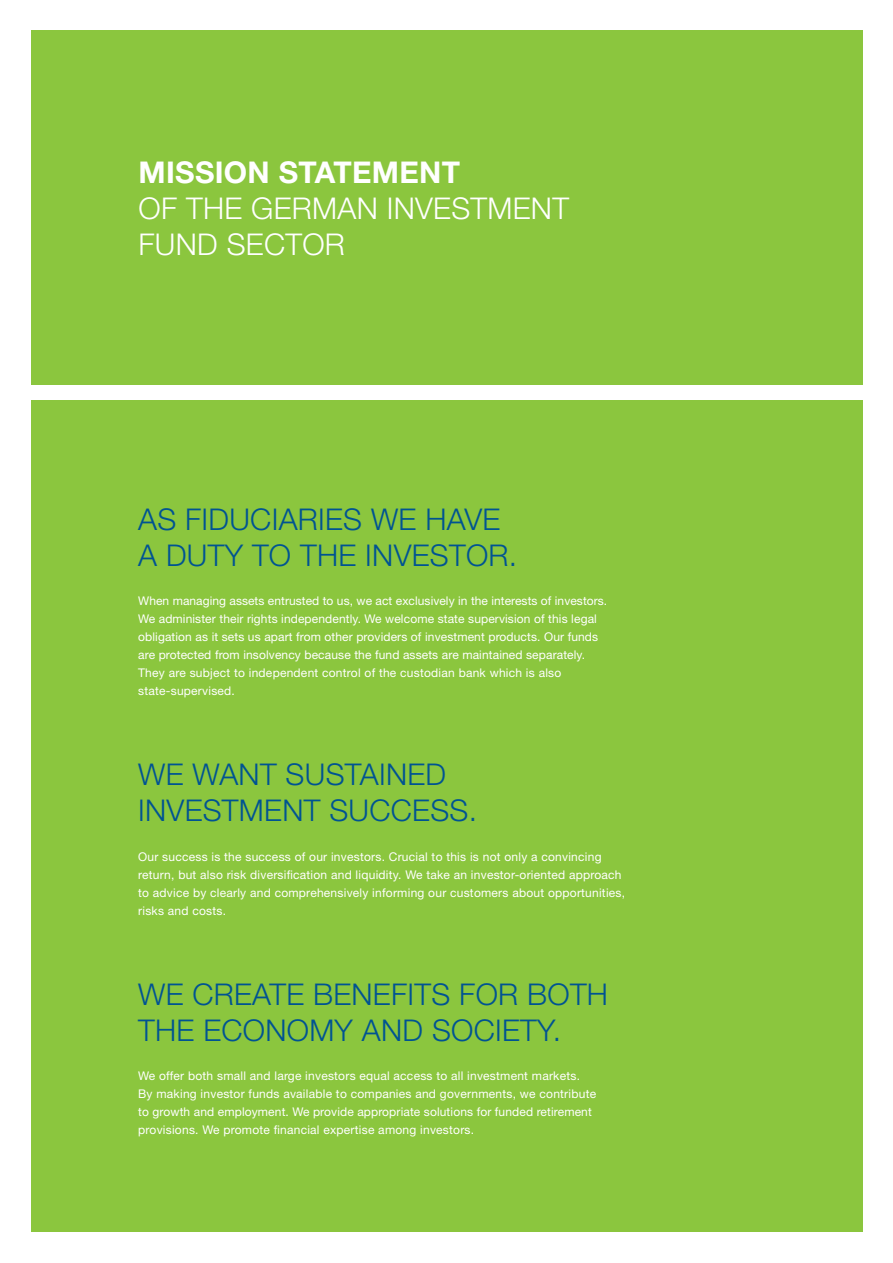
<style>
.page{position:relative;width:893px;height:1263px;background:#fff}
.page>*{position:absolute;margin:0;border:0;box-sizing:border-box;transform-origin:0 0}
.t1{font:300 30px/36px "Helvetica Neue LT Std";letter-spacing:.01em;color:#005392}
.t2{font:300 30px/36px "Helvetica Neue LT Std";letter-spacing:.01em;color:#fff}
.t3{font:700 30px "Helvetica Neue LT Std";letter-spacing:.01em;color:#fff}
.t4{font:12px/18px "Helvetica Neue LT Std";letter-spacing:.02em;color:#fff}
</style>
<div class="page">
<div style="left:31px;top:31px;width:831px;height:354px;background:#8bc63e"></div>
<div style="left:31px;top:400px;width:831px;height:832px;background:#8bc63e"></div>
<h1 class="t3" style="left:139px;top:153px;width:323px">MISSION STATEMENT</h1>
<h1 class="t2" style="left:139px;top:189px;width:432px">OF THE GERMAN INVESTMENT<br>FUND SECTOR</h1>
<h1 class="t1" style="left:138px;top:500px;width:380px">AS FIDUCIARIES WE HAVE<br>A DUTY TO THE INVESTOR.</h1>
<p class="t4" style="left:138px;top:592px;width:471px">When managing assets entrusted to us, we act exclusively in the interests of investors.<br>We administer their rights independently. We welcome state supervision of this legal obligation as it sets us apart from other providers of investment products. Our funds are protected from insolvency because the fund assets are maintained separately.<br>They are subject to independent control of the custodian bank which is also state-supervised.</p>
<h1 class="t1" style="left:138px;top:756px;width:340px">WE WANT SUSTAINED<br>INVESTMENT SUCCESS.</h1>
<p class="t4" style="left:138px;top:847px;width:488px">Our success is the success of our investors. Crucial to this is not only a convincing return, but also risk diversification and liquidity. We take an investor-oriented approach to advice by clearly and comprehensively informing our customers about opportunities, risks and costs.</p>
<h1 class="t1" style="left:138px;top:975px;width:471px">WE CREATE BENEFITS FOR BOTH<br>THE ECONOMY AND SOCIETY.</h1>
<p class="t4" style="left:138px;top:1067px;width:459px">We offer both small and large investors equal access to all investment markets.<br>By making investor funds available to companies and governments, we contribute to growth and employment. We provide appropriate solutions for funded retirement provisions. We promote financial expertise among investors.</p>
</div>
